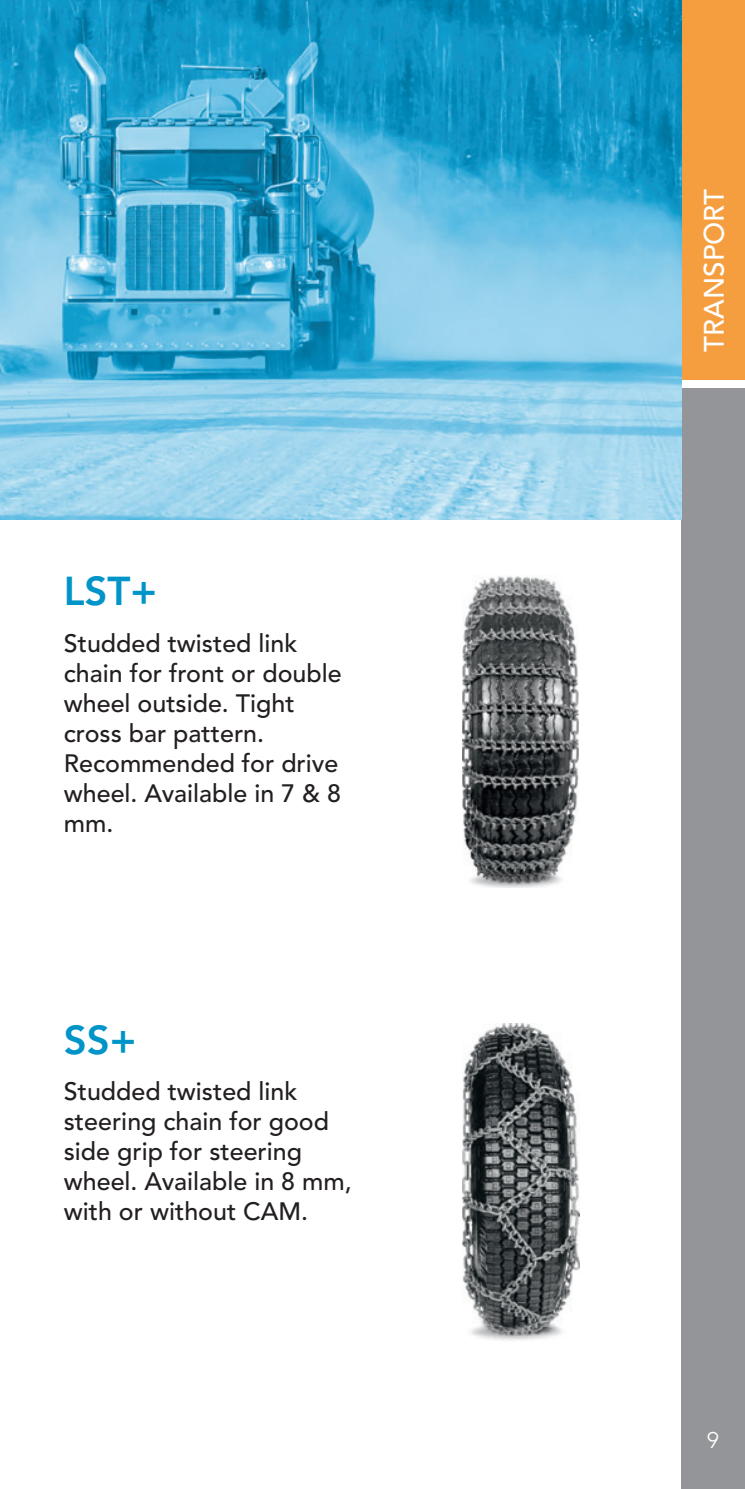
<style>
.page{position:relative;width:745px;height:1489px;background:#fff}
.page>*{position:absolute;margin:0;border:0;box-sizing:border-box;transform-origin:0 0}
.t1{font:800 40px "Avenir";color:#0094c8}
.t2{font:500 27.75px "Avenir";color:#fff}
.t3{font:500 25px/30px "Avenir";color:#231f20}
.t4{font:300 22.5px "Avenir";color:#fff}
</style>
<div class="page">
<div style="left:680px;top:386px;width:64px;height:1102px;background:#939598"></div>
<div style="left:680px;top:0;width:64px;height:381px;background:#f49e3f"></div>
<div style="left:675px;top:380px;width:69px;height:8px;background:#fff"></div>
<img style="left:0;top:0;width:680px;height:520px">
<img style="left:462px;top:576px;width:115px;height:311px">
<img style="left:462px;top:1023px;width:117px;height:318px">
<p class="t1" style="left:64px;top:567px;width:95px">LST+</p>
<p class="t3" style="left:64px;top:628px;width:279px">Studded twisted link chain for front or double wheel outside. Tight cross bar pattern.<br>Recommended for drive wheel. Available in 7 &amp; 8 mm.</p>
<p class="t1" style="left:64px;top:1015px;width:74px">SS+</p>
<p class="t3" style="left:64px;top:1076px;width:289px">Studded twisted link steering chain for good side grip for steering wheel. Available in 8 mm, with or without CAM.</p>
<p class="t2" style="left:697px;top:351px;width:164px;rotate:-90deg">TRANSPORT</p>
<p class="t4" style="left:706px;top:1426px;width:13px">9</p>
</div>
